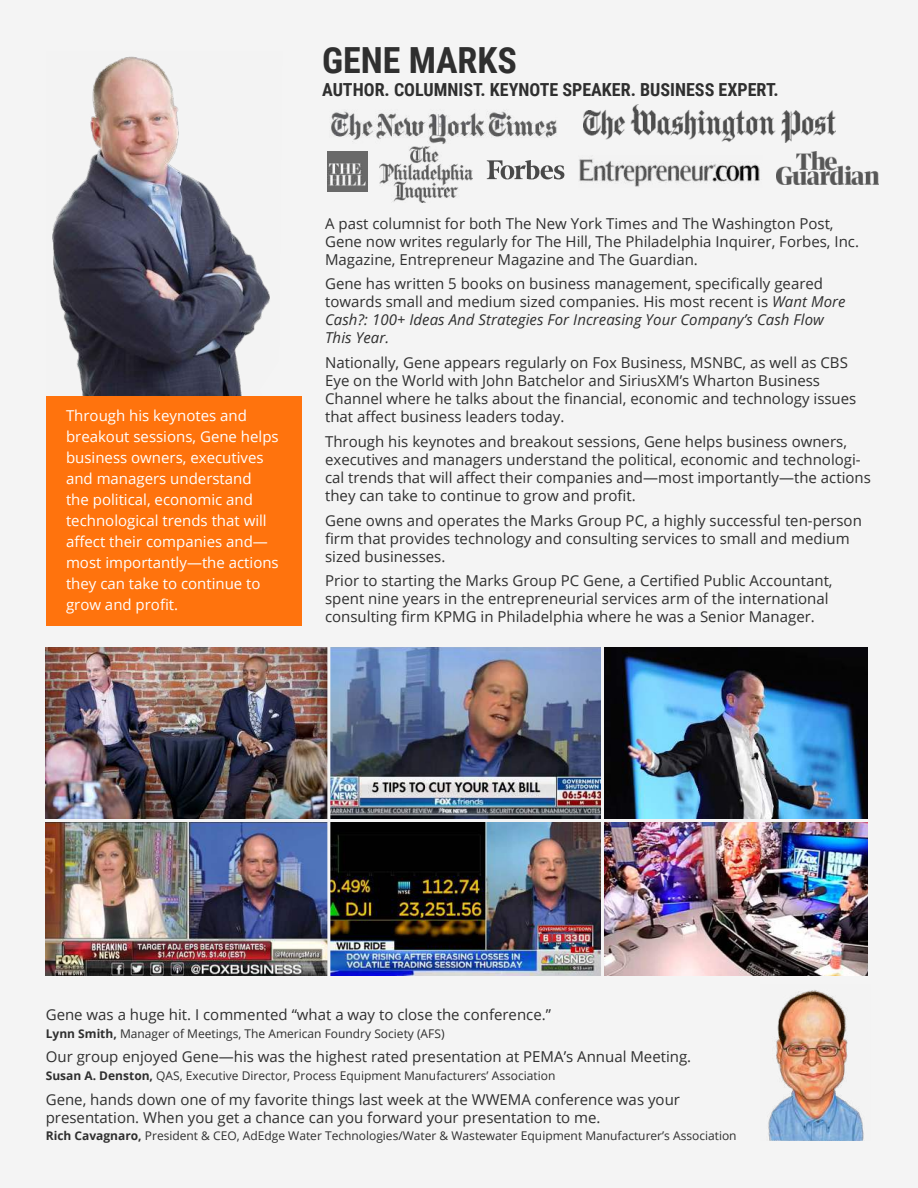
<style>
.page{position:relative;width:918px;height:1188px;background:#f4f4f4}
.page>*{position:absolute;margin:0;border:0;box-sizing:border-box;transform-origin:0 0}
.t1{font:700 36px "Roboto Condensed";color:#2f2f2f}
.t2{font:700 18px "Roboto Condensed";color:#2f2f2f}
.t3{font:15px/18px "Open Sans";color:#2f2f2f}
.t4{font:15px/21px "Open Sans";color:#fff}
.t5{font:12px "Open Sans";color:#2f2f2f}
.s1{font-style:italic}
.s2{font-weight:700}
</style>
<div class="page">
<img style="left:52px;top:56px;width:218px;height:340px">
<img style="left:330px;top:822px;width:271px;height:154px">
<img style="left:46px;top:648px;width:281px;height:328px">
<img style="left:604px;top:822px;width:264px;height:154px">
<img style="left:330px;top:648px;width:538px;height:170px">
<hr style="left:44px;top:819px;width:824px;height:3px;background:#f4f4f4">
<hr style="left:601px;top:639px;width:3px;height:341px;background:#f4f4f4">
<div style="left:46px;top:396px;width:255px;height:229px;background:#ff730d"></div>
<img style="left:768px;top:990px;width:96px;height:151px">
<img style="left:583px;top:104px;width:252px;height:38px">
<svg style="left:487px;top:160px;width:77px;height:19px"></svg>
<img style="left:579px;top:159px;width:181px;height:28px">
<img style="left:331px;top:111px;width:226px;height:33px">
<img style="left:327px;top:151px;width:41px;height:40px">
<img style="left:379px;top:146px;width:94px;height:57px">
<img style="left:776px;top:151px;width:103px;height:34px">
<h1 class="t1" style="left:322px;top:39px;width:196px">GENE MARKS</h1>
<p class="t2" style="left:322px;top:79px;width:458px">AUTHOR. COLUMNIST. KEYNOTE SPEAKER. BUSINESS EXPERT.</p>
<p class="t4" style="left:66px;top:406px;width:214px">Through his keynotes and breakout sessions, Gene helps business owners, executives and managers understand<br>the political, economic and technological trends that will a昀昀ect their companies and— most importantly—the actions they can take to continue to grow and pro昀椀t.</p>
<p class="t3" style="left:325px;top:216px;width:535px">A past columnist for both The New York Times and The Washington Post,<br>Gene now writes regularly for The Hill, The Philadelphia Inquirer, Forbes, Inc.<br>Magazine, Entrepreneur Magazine and The Guardian.</p>
<p class="t3" style="left:325px;top:274px;width:522px">Gene has written 5 books on business management, speci昀椀cally geared towards small and medium sized companies. His most recent is <span class="s1">Want More Cash?: 100+ Ideas And Strategies For Increasing Your Company’s Cash Flow This Year.</span></p>
<p class="t3" style="left:325px;top:355px;width:533px">Nationally, Gene appears regularly on Fox Business, MSNBC, as well as CBS Eye on the World with John Batchelor and SiriusXM’s Wharton Business Channel where he talks about the 昀椀nancial, economic and technology issues that a昀昀ect business leaders today.</p>
<p class="t3" style="left:325px;top:434px;width:547px">Through his keynotes and breakout sessions, Gene helps business owners, executives and managers understand the political, economic and technologi&shy;cal trends that will a昀昀ect their companies and—most importantly—the actions they can take to continue to grow and pro昀椀t.</p>
<p class="t3" style="left:325px;top:513px;width:538px">Gene owns and operates the Marks Group PC, a highly successful ten-person昀椀rm that provides technology and consulting services to small and medium sized businesses.</p>
<p class="t3" style="left:325px;top:571px;width:509px">Prior to starting the Marks Group PC Gene, a Certi昀椀ed Public Accountant, spent nine years in the entrepreneurial services arm of the international consulting 昀椀rm KPMG in Philadelphia where he was a Senior Manager.</p>
<p class="t3" style="left:46px;top:1007px;width:507px">Gene was a huge hit. I commented “what a way to close the conference.”</p>
<p class="t5" style="left:46px;top:1028px;width:400px"><span class="s2">Lynn Smith,</span> Manager of Meetings, The American Foundry Society (AFS)</p>
<p class="t3" style="left:46px;top:1049px;width:647px">Our group enjoyed Gene—his was the highest rated presentation at PEMA’s Annual Meeting.</p>
<p class="t5" style="left:46px;top:1071px;width:511px"><span class="s2">Susan A. Denston,</span> QAS, Executive Director, Process Equipment Manufacturers’ Association</p>
<p class="t3" style="left:46px;top:1092px;width:636px">Gene, hands down one of my favorite things last week at the WWEMA conference was your presentation. When you get a chance can you forward your presentation to me.</p>
<p class="t5" style="left:46px;top:1131px;width:692px"><span class="s2">Rich Cavagnaro,</span> President &amp; CEO, AdEdge Water Technologies/Water &amp; Wastewater Equipment Manufacturer’s Association</p>
</div>
